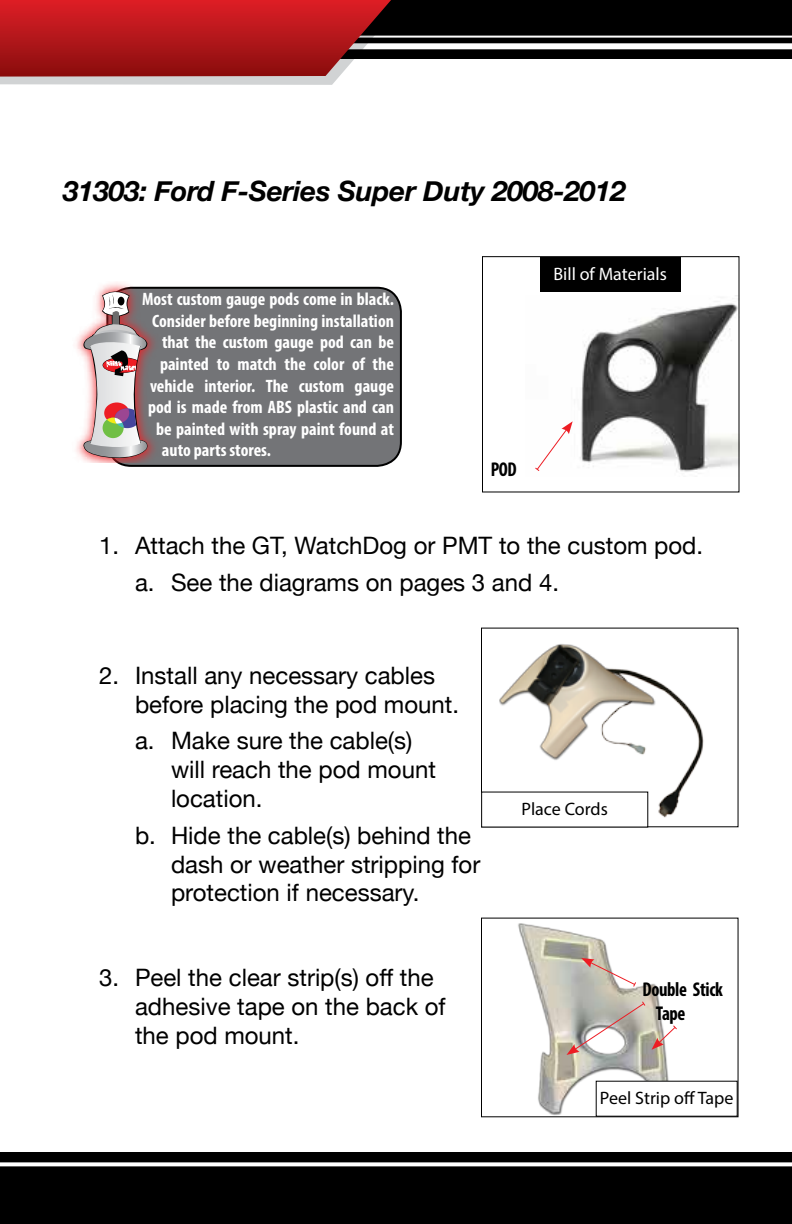
<style>
.page{position:relative;width:792px;height:1224px;background:#fff}
.page>*{position:absolute;margin:0;border:0;box-sizing:border-box;transform-origin:0 0}
.t1{font:italic 700 28px "Helvetica Neue";letter-spacing:-.01em;color:#000}
.t2{font:24px/28.8px "Helvetica Neue";color:#000}
.t3{font:700 condensed 20px/24px "Myriad Pro";letter-spacing:-.02em;color:#000;scale:.94 1}
.t4{font:700 condensed 18px "Myriad Pro";color:#fff}
.t5{font:18px "Myriad Pro";color:#000}
.t6{font:18px "Myriad Pro";color:#fff}
</style>
<div class="page">
<div style="left:0;top:0;width:792px;height:59px;background:#000"></div>
<div style="left:260px;top:43px;width:532px;height:6px;background:#fff"></div>
<hr style="left:266px;top:36px;width:526px;height:2px;background:#fff">
<div style="left:0;top:1153px;width:792px;height:71px;background:#000"></div>
<svg style="left:0;top:1162px;width:792px;height:4px;background:#e6e6e6"></svg>
<svg style="left:0;top:0;width:410px;height:85px;background:#b03437"></svg>
<img style="left:483px;top:644px;width:221px;height:181px">
<div style="left:482px;top:792px;width:166px;height:35px;background:#fff"></div>
<img style="left:518px;top:923px;width:219px;height:192px">
<div style="left:596px;top:1081px;width:141px;height:35px;background:#fff"></div>
<div style="left:596px;top:1081px;width:142px;height:36px;border:1px solid #000"></div>
<svg style="left:581px;top:958px;width:56px;height:30px"></svg>
<svg style="left:567px;top:1000px;width:79px;height:55px"></svg>
<svg style="left:652px;top:1024px;width:26px;height:26px"></svg>
<div style="left:107px;top:288px;width:294px;height:178px;background:#737477;border-radius:24px"></div>
<div style="left:106px;top:287px;width:296px;height:180px;border:2px solid #000;border-radius:24px"></div>
<img style="left:76px;top:282px;width:88px;height:175px">
<svg style="left:79px;top:286px;width:71px;height:177px"></svg>
<img style="left:580px;top:295px;width:158px;height:177px">
<div style="left:482px;top:256px;width:258px;height:236px;border:1px solid #000"></div>
<div style="left:540px;top:257px;width:141px;height:35px;background:#000"></div>
<svg style="left:535px;top:421px;width:38px;height:50px"></svg>
<p class="t1" style="left:63px;top:168px;width:565px">31303: Ford F-Series Super Duty 2008-2012</p>
<p class="t4" style="left:142px;top:288px;width:253px">Most custom gauge pods come in black.</p>
<p class="t4" style="left:152px;top:310px;width:244px">Consider before beginning installation</p>
<p class="t4" style="left:162px;top:331px;width:233px">that the custom gauge pod can be</p>
<p class="t4" style="left:160px;top:353px;width:235px">painted to match the color of the</p>
<p class="t4" style="left:150px;top:374px;width:245px">vehicle interior. The custom gauge</p>
<p class="t4" style="left:148px;top:396px;width:248px">pod is made from ABS plastic and can</p>
<p class="t4" style="left:156px;top:418px;width:239px">be painted with spray paint found at</p>
<p class="t4" style="left:162px;top:439px;width:111px">auto parts stores.</p>
<p class="t6" style="left:553px;top:263px;width:115px">Bill of Materials</p>
<p class="t3" style="left:491px;top:457px;width:29px">POD</p>
<p class="t2" style="left:135px;top:526px;width:570px;line-height:36.8px;text-indent:-36px">1. Attach the GT, WatchDog or PMT to the custom pod. a. See the diagrams on pages 3 and 4.</p>
<p class="t2" style="left:135px;top:659px;width:326px;text-indent:-36px">2. Install any necessary cables before placing the pod mount.</p>
<p class="t2" style="left:171px;top:725px;width:266px;text-indent:-36px">a. Make sure the cable(s) will reach the pod mount location.</p>
<p class="t2" style="left:171px;top:819px;width:311px;text-indent:-36px">b. Hide the cable(s) behind the dash or weather stripping for protection if necessary.</p>
<p class="t2" style="left:135px;top:962px;width:312px;text-indent:-36px">3. Peel the clear strip(s) off the adhesive tape on the back of the pod mount.</p>
<p class="t5" style="left:522px;top:798px;width:88px">Place Cords</p>
<p class="t3" style="left:656px;top:977px;width:73px;text-indent:-13px">Double Stick<br>Tape</p>
<p class="t5" style="left:600px;top:1087px;width:135px">Peel Strip off Tape</p>
</div>
